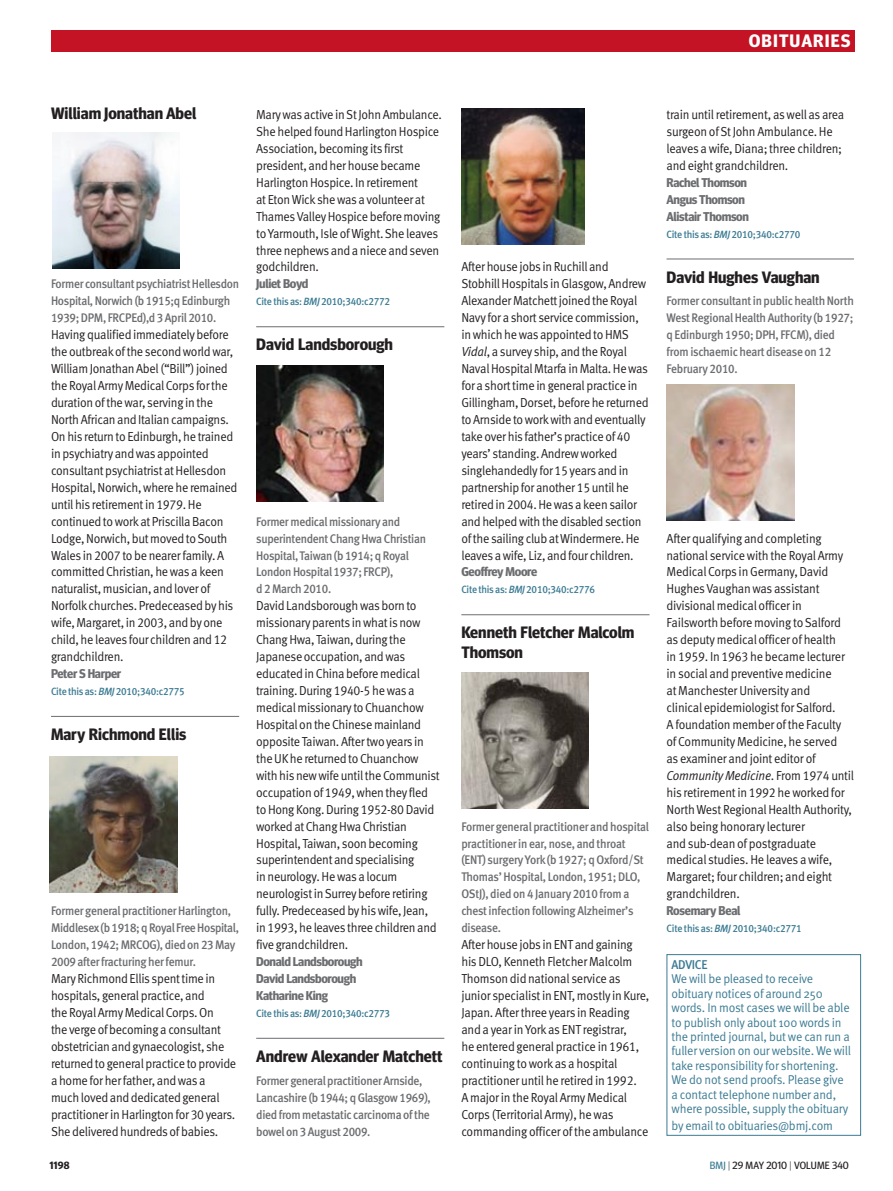
<style>
.page{position:relative;width:893px;height:1191px;background:#fff}
.page>*{position:absolute;margin:0;border:0;box-sizing:border-box;transform-origin:0 0}
.t1{font:700 18px "Meta Headline OT";letter-spacing:.06em;color:#fff}
.obit_head{font:700 16.5px/19.5px "Meta Headline OT";color:#231f20}
.Citeline{font:700 16.5px "Meta Headline OT";color:#231f20}
.obit_sans_text{font:13.05px/17px "Meta Pro Normal";letter-spacing:-.025em;color:#231f20;scale:.93 1}
.author_biog{font:12.75px/14.4px "Meta Pro Normal";letter-spacing:-.02em;color:#3c7b93;scale:.95 1}
.author_biog-2{font:700 12.75px/17px "Meta Headline OT";letter-spacing:-.025em;color:#6c6d70}
.obit_biog{font:12.45px/17px "Meta Medium LF";letter-spacing:-.025em;color:#6c6d70;scale:.93 1}
.Citeline-2{font:10.5px "Meta Medium LF";letter-spacing:-.025em;color:#3c7b93;scale:.95 1}
.t2{font:10.5px "Meta Headline OT";color:#231f20}
.t3{font:700 10.5px "Meta Headline OT";color:#231f20}
.s1{font-style:italic}
.s2{font-family:"Meta Medium LF"}
.s3{color:#3c7b93}
.s4{font-weight:300}
</style>
<div class="page">
<hr style="left:51px;top:716px;width:188px;height:1px;background:#6c6d70">
<hr style="left:256px;top:326px;width:188px;height:1px;background:#6c6d70">
<hr style="left:256px;top:1038px;width:188px;height:1px;background:#6c6d70">
<hr style="left:461px;top:614px;width:188px;height:1px;background:#6c6d70">
<hr style="left:666px;top:259px;width:188px;height:1px;background:#6c6d70">
<img style="left:461px;top:672px;width:128px;height:136px">
<img style="left:256px;top:366px;width:128px;height:136px">
<img style="left:50px;top:756px;width:128px;height:136px">
<img style="left:52px;top:133px;width:128px;height:136px">
<img style="left:666px;top:384px;width:128px;height:136px">
<img style="left:461px;top:108px;width:124px;height:136px">
<div style="left:55px;top:30px;width:800px;height:21px;background:#c41324"></div>
<div style="left:666px;top:954px;width:195px;height:181px;border:1px solid #3c7b93"></div>
<p class="t1" style="left:749px;top:30px;width:103px">OBITUARIES</p>
<p class="Citeline" style="left:51px;top:103px;width:147px">William Jonathan Abel</p>
<p class="obit_biog" style="left:51px;top:275px;width:204px">Former consultant psychiatrist Hellesdon<br>Hospital, Norwich (b 1915;q Edinburgh<br>1939; DPM, FRCPEd),d 3 April 2010.</p>
<p class="obit_sans_text" style="left:51px;top:325px;width:202px">Having qualified immediately before the outbreak of the second world war, William Jonathan Abel (“Bill”) joined the Royal Army Medical Corps for the duration of the war, serving in the North African and Italian campaigns.<br>On his return to Edinburgh, he trained in psychiatry and was appointed consultant psychiatrist at Hellesdon Hospital, Norwich, where he remained until his retirement in 1979. He continued to work at Priscilla Bacon Lodge, Norwich, but moved to South Wales in 2007 to be nearer family. A committed Christian, he was a keen naturalist, musician, and lover of Norfolk churches. Predeceased by his wife, Margaret, in 2003, and by one child, he leaves four children and 12 grandchildren.</p>
<p class="author_biog-2" style="left:51px;top:665px;width:72px">Peter S Harper</p>
<p class="Citeline-2" style="left:51px;top:685px;width:142px">Cite this as: <span class="s1">BMJ</span> 2010;340:c2775</p>
<p class="obit_head" style="left:51px;top:724px;width:137px">Mary Richmond Ellis</p>
<p class="obit_biog" style="left:51px;top:902px;width:204px">Former general practitioner Harlington, Middlesex (b 1918; q Royal Free Hospital, London, 1942; MRCOG), died on 23 May 2009 after fracturing her femur.</p>
<p class="obit_sans_text" style="left:51px;top:969px;width:201px">Mary Richmond Ellis spent time in hospitals, general practice, and<br>the Royal Army Medical Corps. On<br>the verge of becoming a consultant obstetrician and gynaecologist, she returned to general practice to provide a home for her father, and was a much loved and dedicated general practitioner in Harlington for 30 years.<br>She delivered hundreds of babies.</p>
<p class="obit_sans_text" style="left:256px;top:105px;width:201px">Mary was active in St John Ambulance.<br>She helped found Harlington Hospice<br>Association, becoming its first president, and her house became<br>Harlington Hospice. In retirement<br>at Eton Wick she was a volunteer at<br>Thames Valley Hospice before moving to Yarmouth, Isle of Wight. She leaves three nephews and a niece and seven godchildren.</p>
<p class="author_biog-2" style="left:256px;top:275px;width:54px">Juliet Boyd</p>
<p class="Citeline-2" style="left:256px;top:296px;width:142px">Cite this as: <span class="s1">BMJ</span> 2010;340:c2772</p>
<p class="obit_head" style="left:256px;top:334px;width:138px">David Landsborough</p>
<p class="obit_biog" style="left:256px;top:513px;width:184px">Former medical missionary and superintendent Chang Hwa Christian<br>Hospital, Taiwan (b 1914; q Royal<br>London Hospital 1937; FRCP),<br>d 2 March 2010.</p>
<p class="obit_sans_text" style="left:256px;top:596px;width:199px">David Landsborough was born to missionary parents in what is now<br>Chang Hwa, Taiwan, during the<br>Japanese occupation, and was educated in China before medical training. During 1940-5 he was a medical missionary to Chuanchow<br>Hospital on the Chinese mainland opposite Taiwan. After two years in the UK he returned to Chuanchow with his new wife until the Communist occupation of 1949, when they fled to Hong Kong. During 1952-80 David worked at Chang Hwa Christian<br>Hospital, Taiwan, soon becoming superintendent and specialising<br>in neurology. He was a locum neurologist in Surrey before retiring fully. Predeceased by his wife, Jean, in 1993, he leaves three children and five grandchildren.</p>
<p class="author_biog-2" style="left:256px;top:953px;width:108px">Donald Landsborough<br>David Landsborough<br>Katharine King</p>
<p class="Citeline-2" style="left:256px;top:1007px;width:142px">Cite this as: <span class="s1">BMJ</span> 2010;340:c2773</p>
<p class="obit_head" style="left:256px;top:1046px;width:188px">Andrew Alexander Matchett</p>
<p class="obit_biog" style="left:256px;top:1071px;width:189px">Former general practitioner Arnside, Lancashire (b 1944; q Glasgow 1969), died from metastatic carcinoma of the bowel on 3 August 2009.</p>
<p class="obit_sans_text" style="left:461px;top:258px;width:203px">After house jobs in Ruchill and Stobhill Hospitals in Glasgow, Andrew Alexander Matchett joined the Royal Navy for a short service commission, in which he was appointed to HMS <span class="s1">Vidal</span>, a survey ship, and the Royal Naval Hospital Mtarfa in Malta. He was for a short time in general practice in Gillingham, Dorset, before he returned to Arnside to work with and eventually take over his father’s practice of 40 years’ standing. Andrew worked singlehandedly for 15 years and in partnership for another 15 until he retired in 2004. He was a keen sailor and helped with the disabled section of the sailing club at Windermere. He leaves a wife, Liz, and four children.</p>
<p class="author_biog-2" style="left:461px;top:563px;width:77px">Geoffrey Moore</p>
<p class="Citeline-2" style="left:461px;top:583px;width:142px">Cite this as: <span class="s1">BMJ</span> 2010;340:c2776</p>
<p class="obit_head" style="left:461px;top:622px;width:175px">Kenneth Fletcher Malcolm<br>Thomson</p>
<p class="obit_biog" style="left:461px;top:817px;width:203px">Former general practitioner and hospital practitioner in ear, nose, and throat (ENT) surgery York (b 1927; q Oxford/St Thomas’ Hospital, London, 1951; DLO, OStJ), died on 4 January 2010 from a chest infection following Alzheimer’s disease.</p>
<p class="obit_sans_text" style="left:461px;top:935px;width:204px">After house jobs in ENT and gaining his DLO, Kenneth Fletcher Malcolm Thomson did national service as junior specialist in ENT, mostly in Kure, Japan. After three years in Reading and a year in York as ENT registrar,<br>he entered general practice in 1961, continuing to work as a hospital practitioner until he retired in 1992.<br>A major in the Royal Army Medical Corps (Territorial Army), he was commanding officer of the ambulance</p>
<p class="obit_sans_text" style="left:666px;top:105px;width:193px">train until retirement, as well as area surgeon of St John Ambulance. He leaves a wife, Diana; three children; and eight grandchildren.</p>
<p class="author_biog-2" style="left:666px;top:174px;width:84px">Rachel Thomson<br>Angus Thomson<br>Alistair Thomson</p>
<p class="Citeline-2" style="left:666px;top:228px;width:142px">Cite this as: <span class="s1">BMJ</span> 2010;340:c2770</p>
<p class="obit_head" style="left:666px;top:267px;width:155px">David Hughes Vaughan</p>
<p class="obit_biog" style="left:666px;top:292px;width:203px">Former consultant in public health North West Regional Health Authority (b 1927; q Edinburgh 1950; DPH, FFCM), died from ischaemic heart disease on 12<br>February 2010.</p>
<p class="obit_sans_text" style="left:666px;top:529px;width:203px">After qualifying and completing national service with the Royal Army<br>Medical Corps in Germany, David<br>Hughes Vaughan was assistant divisional medical officer in<br>Failsworth before moving to Salford as deputy medical officer of health<br>in 1959. In 1963 he became lecturer in social and preventive medicine<br>at Manchester University and<br>clinical epidemiologist for Salford.<br>A foundation member of the Faculty of Community Medicine, he served<br>as examiner and joint editor of<br><span class="s1">Community Medicine</span>. From 1974 until his retirement in 1992 he worked for<br>North West Regional Health Authority, also being honorary lecturer<br>and sub-dean of postgraduate medical studies. He leaves a wife,<br>Margaret; four children; and eight grandchildren.</p>
<p class="author_biog-2" style="left:666px;top:902px;width:75px">Rosemary Beal</p>
<p class="Citeline-2" style="left:666px;top:922px;width:144px">Cite this as: <span class="s1">BMJ</span> 2010;340:c2771</p>
<p class="author_biog" style="left:671px;top:956px;width:190px"><span class="s2">Advice<br></span>We will be pleased to receive obituary notices of around 250 words. In most cases we will be able to publish only about 100 words in the printed journal, but we can run a fuller version on our website. We will take responsibility for shortening.<br>We do not send proofs. Please give a contact telephone number and, where possible, supply the obituary</p>
<p class="author_biog" style="left:671px;top:1117px;width:171px">by email to obituaries@bmj.com</p>
<p class="t3" style="left:49px;top:1159px;width:22px">1198</p>
<p class="t2" style="left:710px;top:1159px;width:140px"><span class="s3">BMJ</span> <span class="s4">|</span> 29 MAY 2010 <span class="s4">|</span> VOLUME 340</p>
</div>
